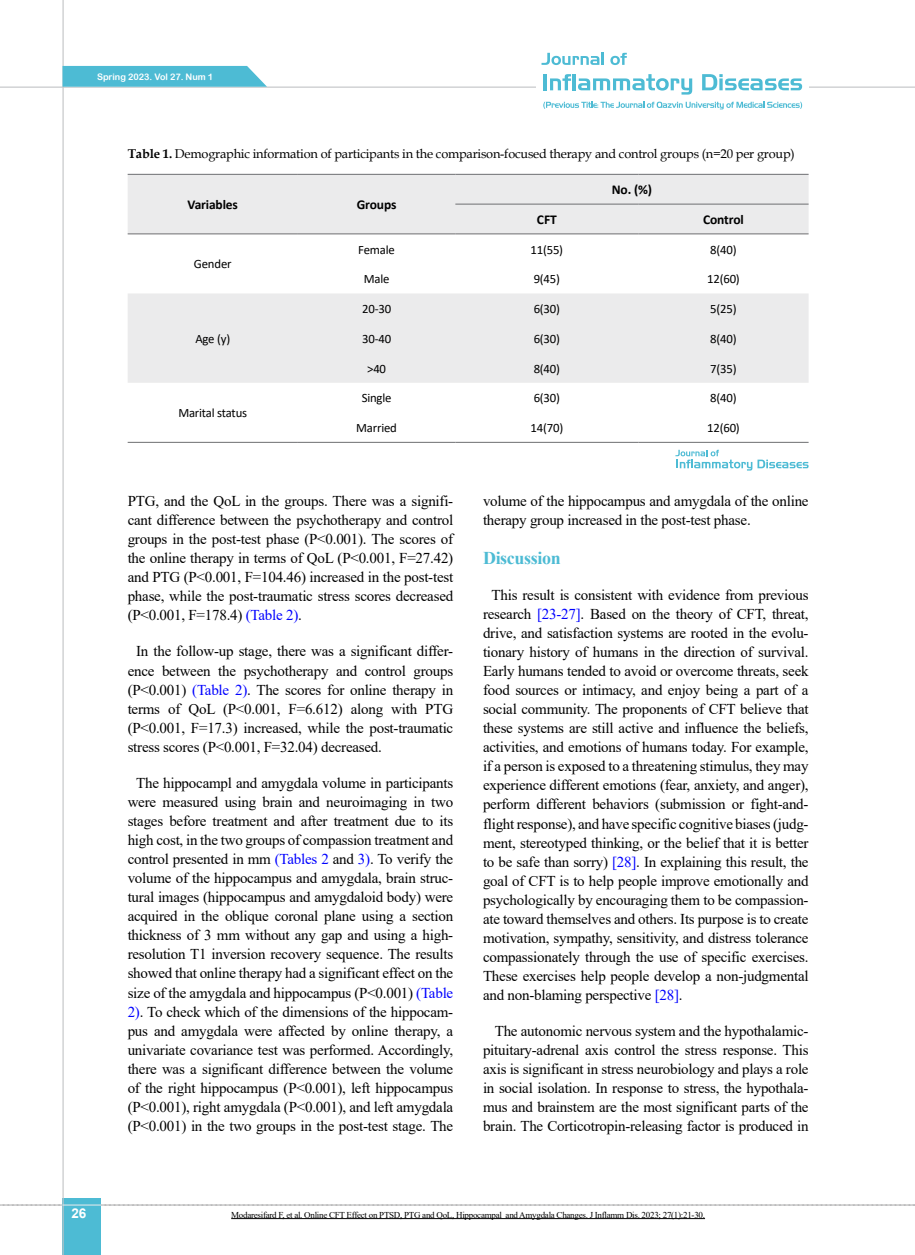
<style>
.page{position:relative;width:915px;height:1255px;background:#fff}
.page>*{position:absolute;margin:0;border:0;box-sizing:border-box;transform-origin:0 0}
.t1{font:700 18px "Times New Roman";letter-spacing:-.02em;color:#4dbbd4}
.t2{font:15px/19px "Times New Roman";letter-spacing:-.015em;color:#000;text-align:justify}
.t3{font:700 13.5px "Calibri";letter-spacing:-.01em;color:#000}
.t4{font:700 13.5px "Arial";color:#fff}
.t5{font:12.75px "Calibri";letter-spacing:-.015em;color:#000}
.t6{font:12.75px "Book Antiqua";letter-spacing:-.015em;color:#000}
.t7{font:9px "Times New Roman";letter-spacing:-.03em;color:#000}
.t8{font:9px "Arial Rounded MT Bold";letter-spacing:-.005em;color:#fff}
.s1{font-weight:700}
.s2{color:#00f}
</style>
<div class="page">
<svg style="left:0;top:1204px;width:915px;height:1px"></svg>
<div style="left:63px;top:1198px;width:38px;height:56px;background:#4dbbd4"></div>
<hr style="left:62px;top:0;width:2px;height:1254px;background:#c2c4c6">
<hr style="left:0;top:87px;width:914px;height:1px;background:#c2c4c6">
<hr style="left:63px;top:1204px;width:38px;height:1px;background:#ebebec">
<div style="left:536px;top:47px;width:272px;height:67px;background:#fff"></div>
<svg style="left:541px;top:53px;width:62px;height:12px"></svg>
<svg style="left:610px;top:53px;width:16px;height:12px"></svg>
<hr style="left:543px;top:74px;width:3px;height:16px;background:#4dbbd4">
<svg style="left:550px;top:74px;width:21px;height:16px"></svg>
<hr style="left:572px;top:74px;width:3px;height:16px;background:#4dbbd4">
<svg style="left:578px;top:74px;width:114px;height:21px"></svg>
<svg style="left:702px;top:74px;width:99px;height:16px"></svg>
<svg style="left:543px;top:102px;width:258px;height:7px"></svg>
<svg style="left:62px;top:66px;width:205px;height:21px;background:#57bed6"></svg>
<hr style="left:231px;top:1218px;width:473px;height:1px;background:#000">
<svg style="left:128px;top:175px;width:680px;height:208px;fill:#ebebec"></svg>
<hr style="left:128px;top:442px;width:170px;height:1px;background:#6d6e71">
<hr style="left:298px;top:442px;width:157px;height:1px;background:#6d6e71">
<hr style="left:455px;top:442px;width:183px;height:1px;background:#6d6e71">
<hr style="left:638px;top:442px;width:170px;height:1px;background:#6d6e71">
<hr style="left:128px;top:174px;width:170px;height:1px;background:#6d6e71">
<hr style="left:298px;top:174px;width:157px;height:1px;background:#6d6e71">
<hr style="left:128px;top:233px;width:170px;height:1px;background:#6d6e71">
<hr style="left:298px;top:233px;width:157px;height:1px;background:#6d6e71">
<hr style="left:455px;top:233px;width:183px;height:1px;background:#6d6e71">
<hr style="left:638px;top:233px;width:170px;height:1px;background:#6d6e71">
<hr style="left:455px;top:174px;width:183px;height:1px;background:#6d6e71">
<hr style="left:638px;top:174px;width:170px;height:1px;background:#6d6e71">
<hr style="left:455px;top:204px;width:183px;height:1px;background:#6d6e71">
<hr style="left:638px;top:204px;width:170px;height:1px;background:#6d6e71">
<svg style="left:675px;top:450px;width:133px;height:20px"></svg>
<p class="t8" style="left:97px;top:72px;width:118px">Spring 2023. Vol 27. Num 1</p>
<p class="t6" style="left:128px;top:145px;width:668px"><span class="s1">Table 1.</span> Demographic information of participants in the comparison-focused therapy and control groups (n=20 per group)</p>
<p class="t3" style="left:187px;top:195px;width:52px">Variables</p>
<p class="t3" style="left:356px;top:195px;width:41px">Groups</p>
<p class="t3" style="left:611px;top:180px;width:42px">No. (%)</p>
<p class="t5" style="left:194px;top:255px;width:39px">Gender</p>
<p class="t5" style="left:195px;top:330px;width:36px">Age (y)</p>
<p class="t5" style="left:178px;top:404px;width:70px">Marital status</p>
<p class="t3" style="left:537px;top:210px;width:21px">CFT</p>
<p class="t3" style="left:703px;top:210px;width:42px">Control</p>
<p class="t5" style="left:358px;top:240px;width:38px">Female</p>
<p class="t5" style="left:530px;top:240px;width:34px">11(55)</p>
<p class="t5" style="left:710px;top:240px;width:28px">8(40)</p>
<p class="t5" style="left:363px;top:270px;width:27px">Male</p>
<p class="t5" style="left:533px;top:270px;width:28px">9(45)</p>
<p class="t5" style="left:707px;top:270px;width:34px">12(60)</p>
<p class="t5" style="left:362px;top:300px;width:30px">20-30</p>
<p class="t5" style="left:533px;top:300px;width:28px">6(30)</p>
<p class="t5" style="left:710px;top:300px;width:28px">5(25)</p>
<p class="t5" style="left:362px;top:330px;width:30px">30-40</p>
<p class="t5" style="left:533px;top:330px;width:28px">6(30)</p>
<p class="t5" style="left:710px;top:330px;width:28px">8(40)</p>
<p class="t5" style="left:367px;top:359px;width:20px">&gt;40</p>
<p class="t5" style="left:533px;top:359px;width:28px">8(40)</p>
<p class="t5" style="left:710px;top:359px;width:28px">7(35)</p>
<p class="t5" style="left:361px;top:389px;width:31px">Single</p>
<p class="t5" style="left:533px;top:389px;width:28px">6(30)</p>
<p class="t5" style="left:710px;top:389px;width:28px">8(40)</p>
<p class="t5" style="left:356px;top:419px;width:42px">Married</p>
<p class="t5" style="left:530px;top:419px;width:34px">14(70)</p>
<p class="t5" style="left:707px;top:419px;width:34px">12(60)</p>
<p class="t2" style="left:128px;top:491px;width:327px">PTG, and the QoL in the groups. There was a signifi&shy;cant difference between the psychotherapy and control groups in the post-test phase (P&lt;0.001). The scores of the online therapy in terms of QoL (P&lt;0.001, F=27.42) and PTG (P&lt;0.001, F=104.46) increased in the post-test phase, while the post-traumatic stress scores decreased (P&lt;0.001, F=178.4) <span class="s2">(Table 2)</span>.</p>
<p class="t2" style="left:128px;top:641px;width:327px;text-indent:9px">In the follow-up stage, there was a significant differ&shy;ence between the psychotherapy and control groups (P&lt;0.001) <span class="s2">(Table 2)</span>. The scores for online therapy in terms of QoL (P&lt;0.001, F=6.612) along with PTG (P&lt;0.001, F=17.3) increased, while the post-traumatic stress scores (P&lt;0.001, F=32.04) decreased.</p>
<p class="t2" style="left:128px;top:772px;width:327px;text-align:center">The hippocampl and amygdala volume in participants were measured using brain and neuroimaging in two stages before treatment and after treatment due to its high cost, in the two groups of compassion treatment and control presented in mm <span class="s2">(Tables 2</span> and <span class="s2">3)</span>. To verify the volume of the hippocampus and amygdala, brain struc&shy;tural images (hippocampus and amygdaloid body) were acquired in the oblique coronal plane using a section thickness of 3 mm without any gap and using a high&shy;resolution T1 inversion recovery sequence. The results showed that online therapy had a significant effect on the size of the amygdala and hippocampus (P&lt;0.001) <span class="s2">(Table 2)</span>. To check which of the dimensions of the hippocam&shy;pus and amygdala were affected by online therapy, a univariate covariance test was performed. Accordingly, there was a significant difference between the volume of the right hippocampus (P&lt;0.001), left hippocampus (P&lt;0.001), right amygdala (P&lt;0.001), and left amygdala (P&lt;0.001) in the two groups in the post-test stage. The</p>
<p class="t2" style="left:483px;top:491px;width:327px">volume of the hippocampus and amygdala of the online therapy group increased in the post-test phase.</p>
<p class="t1" style="left:483px;top:544px;width:79px">Discussion</p>
<p class="t2" style="left:483px;top:584px;width:327px;text-indent:9px">This result is consistent with evidence from previous research <span class="s2">[23-27]</span>. Based on the theory of CFT, threat, drive, and satisfaction systems are rooted in the evolu&shy;tionary history of humans in the direction of survival.<br>Early humans tended to avoid or overcome threats, seek food sources or intimacy, and enjoy being a part of a social community. The proponents of CFT believe that these systems are still active and influence the beliefs, activities, and emotions of humans today. For example, if a person is exposed to a threatening stimulus, they may experience different emotions (fear, anxiety, and anger), perform different behaviors (submission or fight-and&shy;flight response), and have specific cognitive biases (judg&shy;ment, stereotyped thinking, or the belief that it is better to be safe than sorry) <span class="s2">[28]</span>. In explaining this result, the goal of CFT is to help people improve emotionally and psychologically by encouraging them to be compassion&shy;ate toward themselves and others. Its purpose is to create motivation, sympathy, sensitivity, and distress tolerance compassionately through the use of specific exercises.<br>These exercises help people develop a non-judgmental and non-blaming perspective <span class="s2">[28]</span>.</p>
<p class="t2" style="left:483px;top:1021px;width:327px;text-indent:12px">The autonomic nervous system and the hypothalamic&shy;pituitary-adrenal axis control the stress response. This axis is significant in stress neurobiology and plays a role in social isolation. In response to stress, the hypothala&shy;mus and brainstem are the most significant parts of the brain. The Corticotropin-releasing factor is produced in</p>
<p class="t4" style="left:71px;top:1203px;width:17px">26</p>
<p class="t7" style="left:231px;top:1208px;width:475px">Modaresifard F, et al. Online CFT Effect on PTSD, PTG and QoL, Hippocampal and Amygdala Changes. J Inflamm Dis. 2023; 27(1):21-30.</p>
</div>
